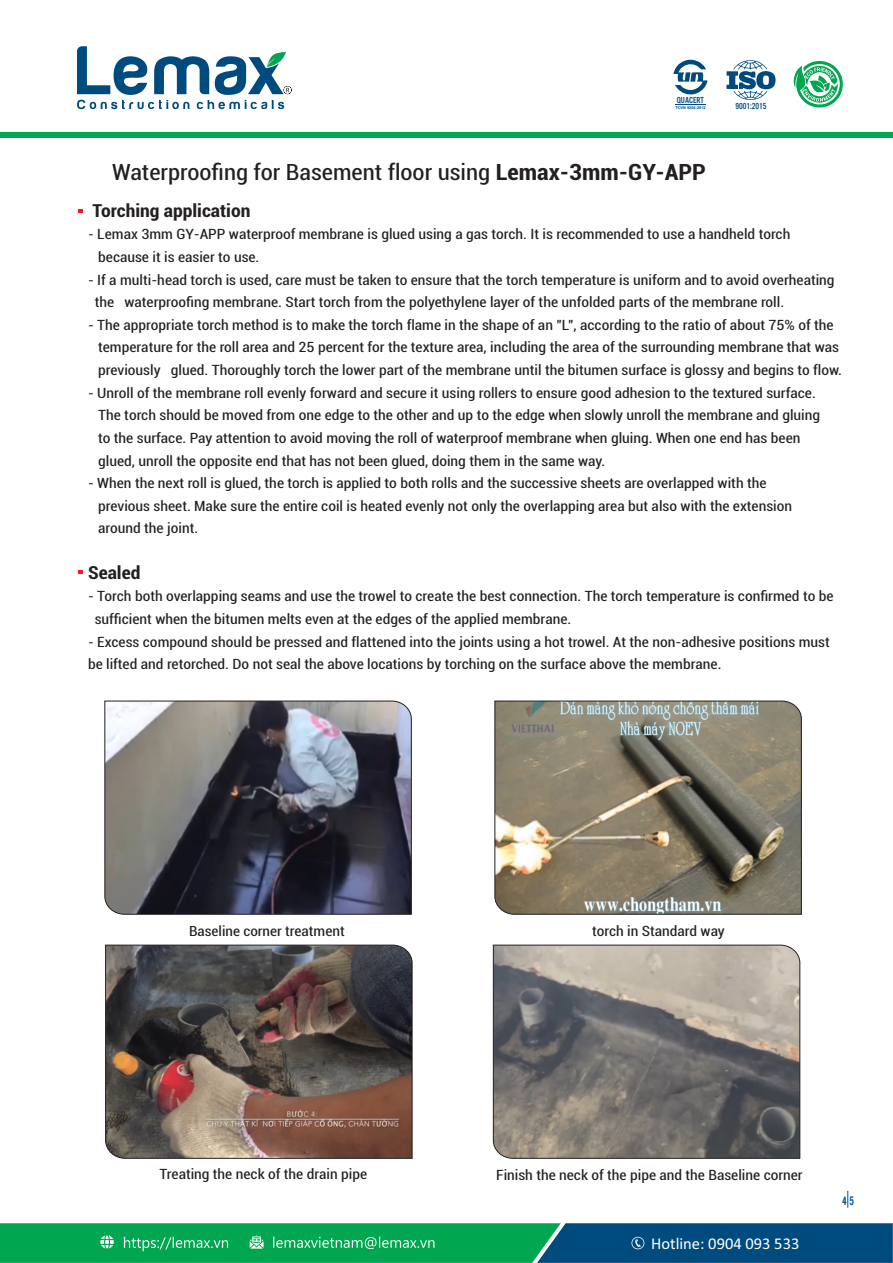
<style>
.page{position:relative;width:893px;height:1263px;background:#fff}
.page>*{position:absolute;margin:0;border:0;box-sizing:border-box;transform-origin:0 0}
.t1{font:condensed 22.5px "Roboto";color:#231f20;scale:1.09 1}
.t2{font:700 condensed 18px "Roboto";color:#231f20;scale:1.09 1}
.t3{font:16.5px "Calibri";color:#fff}
.t4{font:condensed 14.25px/22.6px "Roboto";color:#231f20;scale:1.09 1}
.t5{font:condensed 14.1px "Roboto";color:#231f20;scale:1.09 1}
.t6{font:12px "UTM Cafeta";color:#034ea2}
.t7{font:9.15px "UTM Alter Gothic";color:#004b7e}
.t8{font:700 3.9px "Arial";color:#004b7e}
.s1{font-weight:700}
.s2{font-size:13.95px}
.s3{font-size:14.25px}
</style>
<div class="page">
<svg style="left:77px;top:46px;width:215px;height:63px"></svg>
<svg style="left:793px;top:60px;width:50px;height:48px"></svg>
<svg style="left:673px;top:59px;width:34px;height:36px"></svg>
<svg style="left:726px;top:60px;width:50px;height:40px"></svg>
<hr style="left:675px;top:104px;width:31px;height:1px;background:#004b7e">
<div style="left:0;top:132px;width:893px;height:5px;background:#00a650"></div>
<svg style="left:0;top:1223px;width:893px;height:40px;background:#0a8768"></svg>
<svg style="left:847px;top:1191px;width:1px;height:17px"></svg>
<svg style="left:104px;top:700px;width:308px;height:215px;background:#5d5d65"></svg>
<svg style="left:494px;top:700px;width:308px;height:215px;background:#898271"></svg>
<img style="left:105px;top:944px;width:308px;height:215px">
<svg style="left:493px;top:944px;width:308px;height:215px;background:#847f7b"></svg>
<svg style="left:78px;top:209px;width:5px;height:4px"></svg>
<svg style="left:78px;top:570px;width:5px;height:4px"></svg>
<p class="t7" style="left:677px;top:97px;width:29px">QUACERT</p>
<p class="t8" style="left:675px;top:106px;width:32px">TCVN 9204:2012</p>
<p class="t7" style="left:735px;top:103px;width:33px">9001:2015</p>
<h1 class="t1" style="left:112px;top:163px;width:546px">Waterproofing for Basement floor using <span class="s1">Lemax-3mm-GY-APP</span></h1>
<p class="t2" style="left:92px;top:203px;width:147px">Torching application</p>
<p class="t4" style="left:98px;top:224px;width:636px;text-indent:-10px"><span class="s2">-</span> Lemax 3mm GY-APP waterproof membrane is glued using a gas torch. It is recommended to use a handheld torch because it is easier to use<span class="s2">.</span></p>
<p class="t4" style="left:95px;top:270px;width:680px;text-indent:-7px"><span class="s2">-</span> If a multi-head torch is used, care must be taken to ensure that the torch temperature is uniform and to avoid overheating the waterproofing membrane. Start torch from the polyethylene layer of the unfolded parts of the membrane roll.</p>
<p class="t4" style="left:98px;top:315px;width:684px;text-indent:-10px"><span class="s2">-</span> The appropriate torch method is to make the torch flame in the shape of an "L", according to the ratio of about 75% of the temperature for the roll area and 25 percent for the texture area, including the area of the surrounding membrane that was previously glued. Thoroughly torch the lower part of the membrane until the bitumen surface is glossy and begins to flow.</p>
<p class="t4" style="left:98px;top:383px;width:664px;text-indent:-10px"><span class="s2">-</span> Unroll of the membrane roll evenly forward and secure it using rollers to ensure good adhesion to the textured surface.<br>The torch should be moved from one edge to the other and up to the edge when slowly unroll the membrane and gluing to the surface. Pay attention to avoid moving the roll of waterproof membrane when gluing. When one end has been glued, unroll the opposite end that has not been glued, doing them in the same way.</p>
<p class="t4" style="left:98px;top:473px;width:638px;text-indent:-10px"><span class="s2">-</span> When the next roll is glued, the torch is applied to both rolls and the successive sheets are overlapped with the previous sheet. Make sure the entire coil is heated evenly not only the overlapping area but also with the extension around the joint.</p>
<p class="t2" style="left:88px;top:565px;width:50px">Sealed</p>
<p class="t4" style="left:95px;top:586px;width:679px;text-indent:-7px"><span class="s2">-</span> Torch both overlapping seams and use the trowel to create the best connection. The torch temperature is confirmed to be sufficient when the bitumen melts even at the edges of the applied membrane.</p>
<p class="t4" style="left:88px;top:632px;width:682px"><span class="s2">-</span> Excess compound should be pressed and flattened into the joints using a hot trowel. At the non-adhesive positions must be lifted and retorched. Do not seal the above locations by torching on the surface above the membrane.</p>
<p class="t5" style="left:189px;top:926px;width:144px">Baseline corner <span class="s3">treatment</span></p>
<p class="t4" style="left:592px;top:921px;width:123px">torch in Standard way</p>
<p class="t4" style="left:160px;top:1164px;width:192px">Treating the neck of the drain pipe</p>
<p class="t4" style="left:496px;top:1165px;width:283px">Finish the neck of the pipe and the Baseline corner</p>
<p class="t3" style="left:651px;top:1236px;width:150px">Hotline: 0904 093 533</p>
<p class="t6" style="left:842px;top:1196px;width:13px">4 5</p>
</div>
